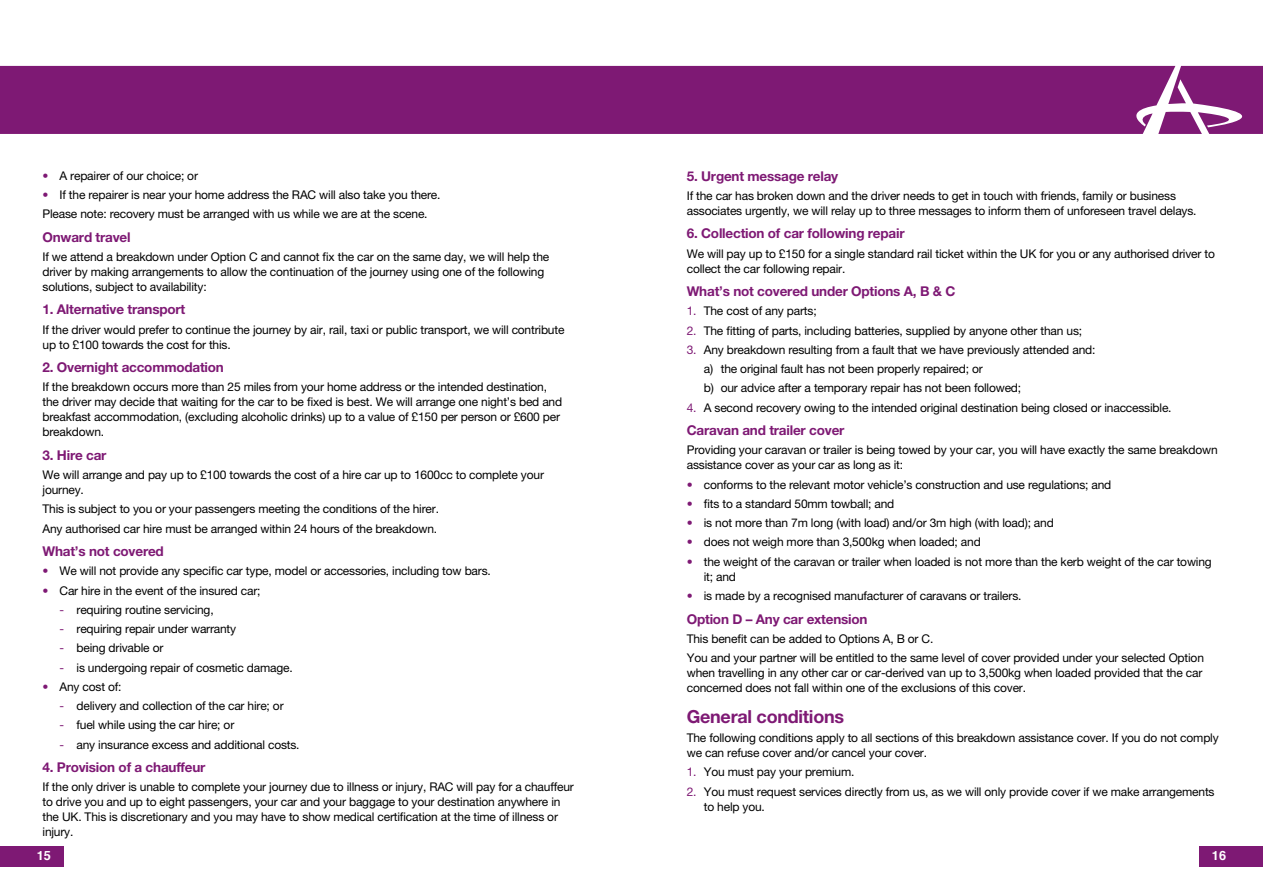
<style>
.page{position:relative;width:1263px;height:893px;background:#fff}
.page>*{position:absolute;margin:0;border:0;box-sizing:border-box;transform-origin:0 0}
.t1{font:700 18px "Helvetica Neue";letter-spacing:-.015em;color:#7e1974}
.t2{font:700 13.5px "Helvetica Neue";letter-spacing:-.015em;color:#7e1974}
.t3{font:700 12.75px "Helvetica";color:#fff}
.t4{font:12px/15px "Helvetica Neue";letter-spacing:-.015em;color:#000}
.s1{color:#7e1974}
</style>
<div class="page">
<div style="left:0;top:66px;width:1158px;height:68px;background:#7e1974"></div>
<svg style="left:1158px;top:66px;width:105px;height:68px"></svg>
<div style="left:1199px;top:846px;width:64px;height:20px;background:#7e1974"></div>
<div style="left:0;top:846px;width:64px;height:20px;background:#7e1974"></div>
<p class="t4" style="left:43px;top:168px;width:157px"><span class="s1">•</span> A repairer of our choice; or</p>
<p class="t4" style="left:43px;top:185px;width:399px;line-height:19.2px"><span class="s1">•</span> If the repairer is near your home address the RAC will also take you there.<br>Please note: recovery must be arranged with us while we are at the scene.</p>
<p class="t2" style="left:43px;top:228px;width:90px">Onward travel</p>
<p class="t4" style="left:43px;top:249px;width:508px">If we attend a breakdown under Option C and cannot fix the car on the same day, we will help the driver by making arrangements to allow the continuation of the journey using one of the following solutions, subject to availability:</p>
<p class="t2" style="left:43px;top:301px;width:144px">1. Alternative transport</p>
<p class="t4" style="left:43px;top:322px;width:523px">If the driver would prefer to continue the journey by air, rail, taxi or public transport, we will contribute up to £100 towards the cost for this.</p>
<p class="t2" style="left:43px;top:359px;width:183px">2. Overnight accommodation</p>
<p class="t4" style="left:43px;top:379px;width:521px">If the breakdown occurs more than 25 miles from your home address or the intended destination, the driver may decide that waiting for the car to be fixed is best. We will arrange one night’s bed and breakfast accommodation, (excluding alcoholic drinks) up to a value of £150 per person or £600 per breakdown.</p>
<p class="t2" style="left:43px;top:447px;width:65px">3. Hire car</p>
<p class="t4" style="left:43px;top:467px;width:503px">We will arrange and pay up to £100 towards the cost of a hire car up to 1600cc to complete your journey.</p>
<p class="t4" style="left:43px;top:499px;width:398px;line-height:19.2px">This is subject to you or your passengers meeting the conditions of the hirer.<br>Any authorised car hire must be arranged within 24 hours of the breakdown.</p>
<p class="t2" style="left:43px;top:543px;width:123px">What’s not covered</p>
<p class="t4" style="left:43px;top:563px;width:450px"><span class="s1">•</span> We will not provide any specific car type, model or accessories, including tow bars.</p>
<p class="t4" style="left:43px;top:583px;width:220px"><span class="s1">•</span> Car hire in the event of the insured car;</p>
<p class="t4" style="left:60px;top:602px;width:156px"><span class="s1">-</span> requiring routine servicing,</p>
<p class="t4" style="left:60px;top:621px;width:178px"><span class="s1">-</span> requiring repair under warranty</p>
<p class="t4" style="left:60px;top:640px;width:105px"><span class="s1">-</span> being drivable or</p>
<p class="t4" style="left:60px;top:660px;width:235px"><span class="s1">-</span> is undergoing repair of cosmetic damage.</p>
<p class="t4" style="left:43px;top:679px;width:81px"><span class="s1">•</span> Any cost of:</p>
<p class="t4" style="left:60px;top:698px;width:226px"><span class="s1">-</span> delivery and collection of the car hire; or</p>
<p class="t4" style="left:60px;top:717px;width:176px"><span class="s1">-</span> fuel while using the car hire; or</p>
<p class="t4" style="left:60px;top:737px;width:242px"><span class="s1">-</span> any insurance excess and additional costs.</p>
<p class="t2" style="left:43px;top:759px;width:164px">4. Provision of a chauffeur</p>
<p class="t4" style="left:43px;top:779px;width:533px">If the only driver is unable to complete your journey due to illness or injury, RAC will pay for a chauffeur to drive you and up to eight passengers, your car and your baggage to your destination anywhere in the UK. This is discretionary and you may have to show medical certification at the time of illness or injury.</p>
<p class="t2" style="left:687px;top:167px;width:153px">5. Urgent message relay</p>
<p class="t4" style="left:687px;top:188px;width:511px">If the car has broken down and the driver needs to get in touch with friends, family or business associates urgently, we will relay up to three messages to inform them of unforeseen travel delays.</p>
<p class="t2" style="left:687px;top:225px;width:219px">6. Collection of car following repair</p>
<p class="t4" style="left:687px;top:246px;width:530px">We will pay up to £150 for a single standard rail ticket within the UK for you or any authorised driver to collect the car following repair.</p>
<p class="t2" style="left:687px;top:283px;width:270px">What’s not covered under Options A, B &amp; C</p>
<p class="t4" style="left:687px;top:303px;width:131px"><span class="s1">1.</span> The cost of any parts;</p>
<p class="t4" style="left:687px;top:323px;width:397px"><span class="s1">2.</span> The fitting of parts, including batteries, supplied by anyone other than us;</p>
<p class="t4" style="left:704px;top:340px;width:393px;line-height:19.2px;text-indent:-17px"><span class="s1">3.</span> Any breakdown resulting from a fault that we have previously attended and: a) the original fault has not been properly repaired; or<br>b) our advice after a temporary repair has not been followed;</p>
<p class="t4" style="left:687px;top:400px;width:486px"><span class="s1">4.</span> A second recovery owing to the intended original destination being closed or inaccessible.</p>
<p class="t2" style="left:687px;top:422px;width:159px">Caravan and trailer cover</p>
<p class="t4" style="left:687px;top:442px;width:532px">Providing your caravan or trailer is being towed by your car, you will have exactly the same breakdown assistance cover as your car as long as it:</p>
<p class="t4" style="left:687px;top:477px;width:426px"><span class="s1">•</span> conforms to the relevant motor vehicle’s construction and use regulations; and</p>
<p class="t4" style="left:687px;top:496px;width:209px"><span class="s1">•</span> fits to a standard 50mm towball; and</p>
<p class="t4" style="left:687px;top:515px;width:369px"><span class="s1">•</span> is not more than 7m long (with load) and/or 3m high (with load); and</p>
<p class="t4" style="left:687px;top:534px;width:296px"><span class="s1">•</span> does not weigh more than 3,500kg when loaded; and</p>
<p class="t4" style="left:704px;top:554px;width:509px;text-indent:-17px"><span class="s1">•</span> the weight of the caravan or trailer when loaded is not more than the kerb weight of the car towing it; and</p>
<p class="t4" style="left:687px;top:588px;width:336px"><span class="s1">•</span> is made by a recognised manufacturer of caravans or trailers.</p>
<p class="t2" style="left:687px;top:610px;width:182px">Option D – Any car extension</p>
<p class="t4" style="left:687px;top:629px;width:519px;line-height:19.2px">This benefit can be added to Options A, B or C.<br>You and your partner will be entitled to the same level of cover provided under your selected Option</p>
<p class="t4" style="left:687px;top:665px;width:517px">when travelling in any other car or car-derived van up to 3,500kg when loaded provided that the car concerned does not fall within one of the exclusions of this cover.</p>
<h1 class="t1" style="left:687px;top:705px;width:159px">General conditions</h1>
<p class="t4" style="left:687px;top:730px;width:533px">The following conditions apply to all sections of this breakdown assistance cover. If you do not comply we can refuse cover and/or cancel your cover.</p>
<p class="t4" style="left:687px;top:764px;width:169px"><span class="s1">1.</span> You must pay your premium.</p>
<p class="t4" style="left:704px;top:784px;width:512px;text-indent:-17px"><span class="s1">2.</span> You must request services directly from us, as we will only provide cover if we make arrangements to help you.</p>
<p class="t3" style="left:37px;top:845px;width:16px">15</p>
<p class="t3" style="left:1212px;top:845px;width:16px">16</p>
</div>
